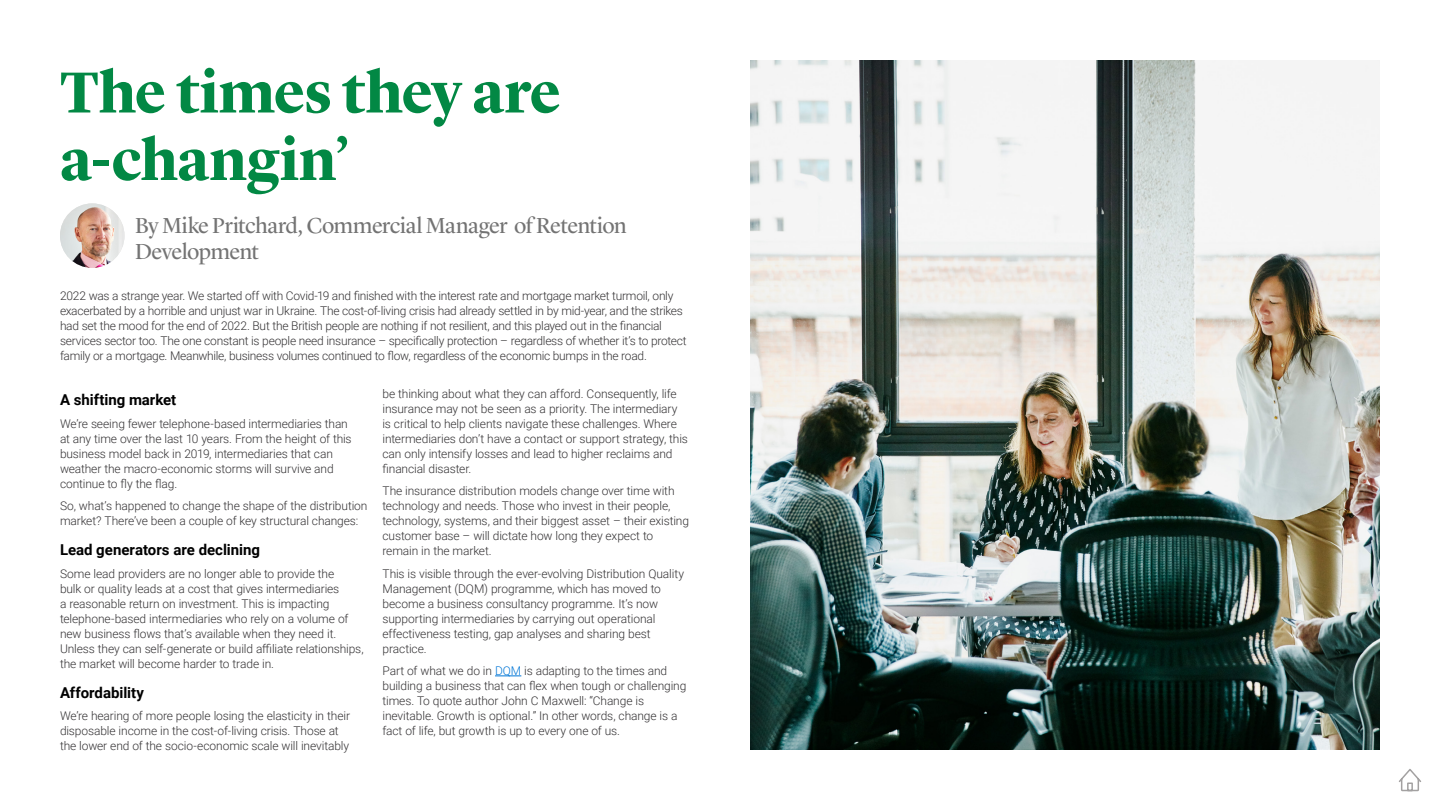
<style>
.page{position:relative;width:1440px;height:810px;background:#fff}
.page>*{position:absolute;margin:0;border:0;box-sizing:border-box;transform-origin:0 0}
.t1{font:700 60px/67.5px "Lyon Display";letter-spacing:-.01em;color:#028844}
.Intro_Text{font:22.5px/26.2px "Lyon Display";letter-spacing:-.02em;color:#737373}
.t2{font:700 15px "Roboto";color:#000}
.Body_Text{font:300 12px/15px "Roboto";letter-spacing:-.01em;color:#343234}
.s1{color:#0076d6}
</style>
<div class="page">
<svg style="left:495px;top:676px;width:26px;height:1px"></svg>
<img style="left:750px;top:60px;width:630px;height:690px">
<img style="left:60px;top:203px;width:64px;height:65px;border-radius:32px">
<svg style="left:1398px;top:769px;width:24px;height:23px"></svg>
<h1 class="t1" style="left:60px;top:54px;width:503px">The times they are a-changin’</h1>
<p class="Intro_Text" style="left:135px;top:210px;width:493px">By Mike Pritchard, Commercial Manager of Retention<br>Development</p>
<p class="Body_Text" style="left:60px;top:288px;width:628px">2022 was a strange year. We started off with Covid-19 and finished with the interest rate and mortgage market turmoil, only exacerbated by a horrible and unjust war in Ukraine. The cost-of-living crisis had already settled in by mid-year, and the strikes had set the mood for the end of 2022. But the British people are nothing if not resilient, and this played out in the financial services sector too. The one constant is people need insurance – specifically protection – regardless of whether it’s to protect family or a mortgage. Meanwhile, business volumes continued to flow, regardless of the economic bumps in the road.</p>
<h4 class="t2" style="left:60px;top:389px;width:118px">A shifting market</h4>
<p class="Body_Text" style="left:60px;top:415px;width:293px">We’re seeing fewer telephone-based intermediaries than at any time over the last 10 years. From the height of this business model back in 2019, intermediaries that can weather the macro-economic storms will survive and continue to fly the flag.</p>
<p class="Body_Text" style="left:60px;top:498px;width:309px">So, what’s happened to change the shape of the distribution market? There’ve been a couple of key structural changes:</p>
<h4 class="t2" style="left:60px;top:539px;width:202px">Lead generators are declining</h4>
<p class="Body_Text" style="left:60px;top:565px;width:305px">Some lead providers are no longer able to provide the<br>bulk or quality leads at a cost that gives intermediaries<br>a reasonable return on investment. This is impacting telephone-based intermediaries who rely on a volume of new business flows that’s available when they need it.<br>Unless they can self-generate or build affiliate relationships, the market will become harder to trade in.</p>
<h4 class="t2" style="left:60px;top:682px;width:86px">Affordability</h4>
<p class="Body_Text" style="left:60px;top:708px;width:292px">We’re hearing of more people losing the elasticity in their disposable income in the cost-of-living crisis. Those at the lower end of the socio-economic scale will inevitably</p>
<p class="Body_Text" style="left:382px;top:385px;width:307px">be thinking about what they can afford. Consequently, life insurance may not be seen as a priority. The intermediary is critical to help clients navigate these challenges. Where intermediaries don’t have a contact or support strategy, this can only intensify losses and lead to higher reclaims and financial disaster.</p>
<p class="Body_Text" style="left:382px;top:483px;width:308px">The insurance distribution models change over time with technology and needs. Those who invest in their people, technology, systems, and their biggest asset – their existing customer base – will dictate how long they expect to remain in the market.</p>
<p class="Body_Text" style="left:382px;top:565px;width:303px">This is visible through the ever-evolving Distribution Quality Management (DQM) programme, which has moved to become a business consultancy programme. It’s now supporting intermediaries by carrying out operational effectiveness testing, gap analyses and sharing best practice.</p>
<p class="Body_Text" style="left:382px;top:663px;width:305px">Part of what we do in <span class="s1">DQM</span> is adapting to the times and building a business that can flex when tough or challenging times. To quote author John C Maxwell: “Change is inevitable. Growth is optional.” In other words, change is a fact of life, but growth is up to every one of us.</p>
</div>
